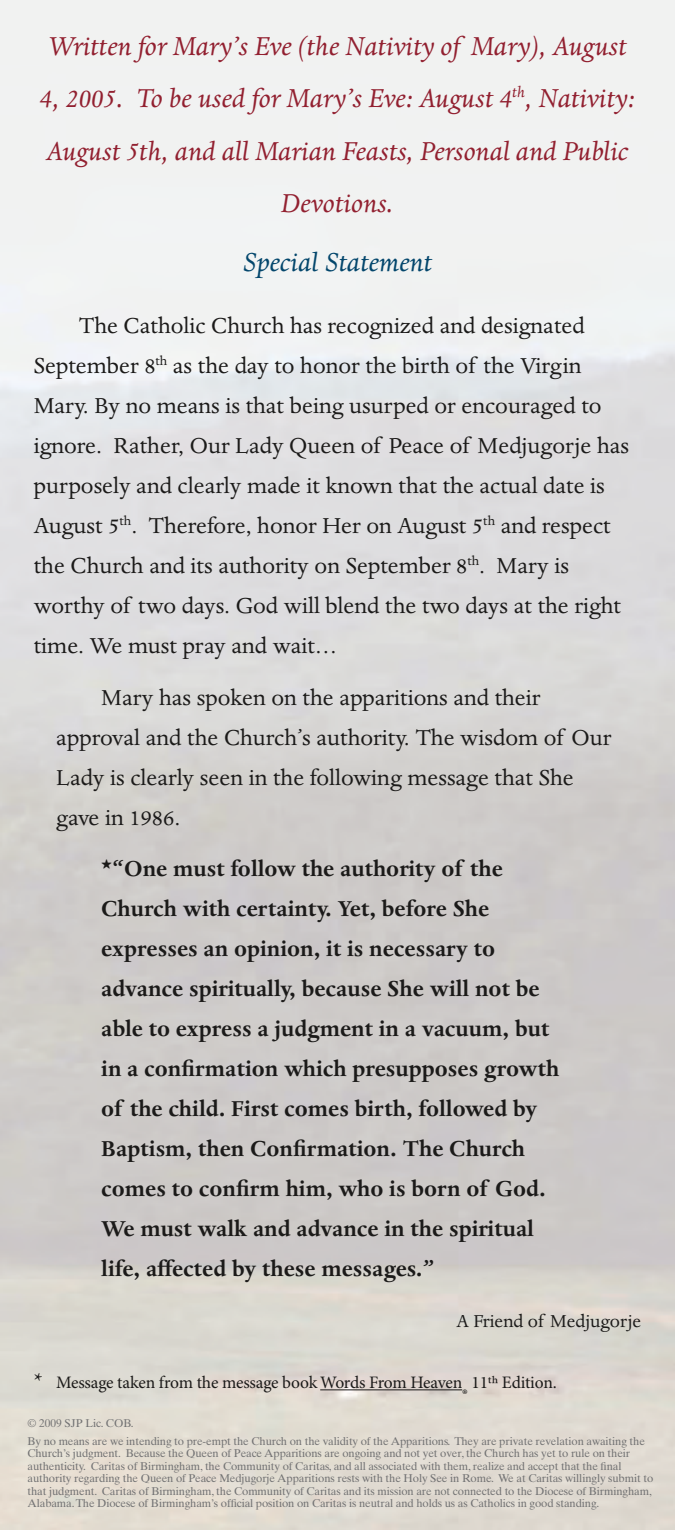
<style>
.page{position:relative;width:675px;height:1530px;background:#fff}
.page>*{position:absolute;margin:0;border:0;box-sizing:border-box;transform-origin:0 0}
.t1{font:italic 30px/52.5px "Dante";color:#922030;text-align:center}
.t2{font:italic 30px "Dante";color:#03466c}
.t3{font:25px/40px "Dante";color:#1b1a19}
.t4{font:700 25px/40px "Dante";color:#1b1a19}
.t5{font:20px "Dante";color:#1b1a19}
.t6{font:17.5px/12.5px "Minion Pro";letter-spacing:-.015em;color:#1b1a19}
.t7{font:11.25px/12.5px "Times Ten";letter-spacing:-.01em;color:#727273}
.s1{font-size:22.5px}
</style>
<div class="page">
<hr style="left:320px;top:1389px;width:142px;height:1px;background:#1b1a19">
<h1 class="t1" style="left:40px;top:20px;width:597px">Written for Mary’s Eve (the Nativity of Mary), August 4, 2005. To be used for Mary’s Eve: August 4<sup>th</sup>, Nativity:<br>August 5th, and all Marian Feasts, Personal and Public Devotions.</h1>
<h1 class="t2" style="left:243px;top:245px;width:191px">Special Statement</h1>
<p class="t3" style="left:34px;top:307px;width:597px;text-indent:45px">The Catholic Church has recognized and designated September 8<sup>th</sup> as the day to honor the birth of the Virgin Mary. By no means is that being usurped or encouraged to ignore. Rather, Our Lady Queen of Peace of Medjugorje has purposely and clearly made it known that the actual date is August 5<sup>th</sup>. Therefore, honor Her on August 5<sup>th</sup> and respect the Church and its authority on September 8<sup>th</sup>. Mary is worthy of two days. God will blend the two days at the right time. We must pray and wait…</p>
<h2 class="t3" style="left:56px;top:678px;width:557px;text-indent:45px">Mary has spoken on the apparitions and their approval and the Church’s authority. The wisdom of Our Lady is clearly seen in the following message that She gave in 1986.</h2>
<p class="t4" style="left:101px;top:849px;width:460px">*“One must follow the authority of the Church with certainty. Yet, before She expresses an opinion, it is necessary to advance spiritually, because She will not be able to express a judgment in a vacuum, but in a confirmation which presupposes growth of the child. First comes birth, followed by Baptism, then Confirmation. The Church comes to confirm him, who is born of God.<br>We must walk and advance in the spiritual life, affected by these messages.”</p>
<h3 class="t5" style="left:456px;top:1310px;width:186px">A Friend of Medjugorje</h3>
<h3 class="t6" style="left:462px;top:1377px;width:7px;text-indent:-428px"><span class="s1">*</span> Message taken from the message book Words From Heaven ®</h3>
<h3 class="t6" style="left:471px;top:1377px;width:87px">11th Edition.</h3>
<p class="t7" style="left:28px;top:1414px;width:619px;line-height:18px">© 2009 SJP Lic. COB.<br>By no means are we intending to pre-empt the Church on the validity of the Apparitions. They are private revelation awaiting the</p>
<p class="t7" style="left:28px;top:1447px;width:627px">Church’s judgment. Because the Queen of Peace Apparitions are ongoing and not yet over, the Church has yet to rule on their authenticity. Caritas of Birmingham, the Community of Caritas, and all associated with them, realize and accept that the final authority regarding the Queen of Peace Medjugorje Apparitions rests with the Holy See in Rome. We at Caritas willingly submit to that judgment. Caritas of Birmingham, the Community of Caritas and its mission are not connected to the Diocese of Birmingham, Alabama. The Diocese of Birmingham’s official position on Caritas is neutral and holds us as Catholics in good standing.</p>
</div>
